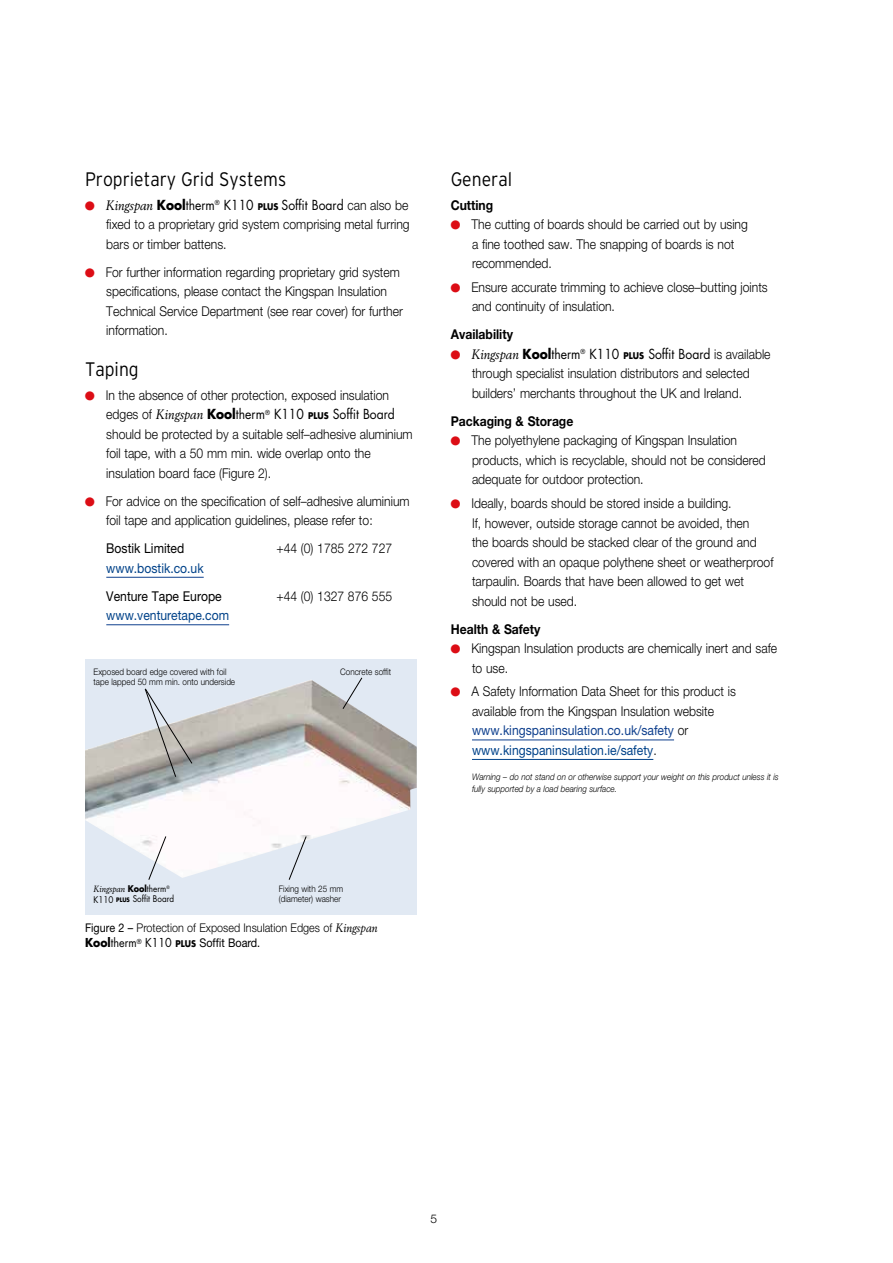
<style>
.page{position:relative;width:893px;height:1263px;background:#fff}
.page>*{position:absolute;margin:0;border:0;box-sizing:border-box;transform-origin:0 0}
.t1{font:300 19.5px "Interstate";color:#000;scale:.9 1}
.t2{font:300 13.5px/19.5px "Helvetica Neue";color:#000;scale:.9 1}
.t3{font:13.5px "Futura";color:#000;scale:.9 1}
.t4{font:700 13.5px "Helvetica Neue";color:#000;scale:.9 1}
.t5{font:13.5px "Helvetica Neue";color:#004289;scale:.9 1}
.t6{font:13.5px "Helvetica Neue";color:#000;scale:.9 1}
.t7{font:300 12px/15px "Helvetica Neue";color:#000;scale:.9 1}
.t8{font:300 12px "Helvetica Neue";color:#000}
.t9{font:italic 300 9px/12px "Helvetica Neue";color:#000;scale:.9 1}
.t10{font:300 9px/10.5px "Helvetica Neue";color:#000;scale:.9 1}
.t11{font:9px "Futura";color:#000;scale:.9 1}
.t12{font:italic 9px "Berling";color:#000;scale:.9 1}
.s1{color:#dc0d15}
.s2{font-family:"Berling";font-style:italic}
.s3{font-weight:700}
.s4{font-weight:700;font-size:9px}
.s5{font-family:"Helvetica Neue";font-weight:300}
.s6{font-family:"Futura";font-weight:700;font-style:normal}
.s7{font-family:"Futura";font-style:normal}
.s8{font-weight:700;font-size:6px}
.s9{font-weight:400}
.s10{font-family:"Berling";font-weight:400;font-style:italic}
.s11{font-family:"Futura";font-weight:700}
.s12{font-family:"Futura";font-weight:400}
.s13{font-family:"Futura";font-weight:700;font-size:9px}
.s14{font-weight:400;color:#0f408e}
.s15{font-weight:400;color:#004289}
</style>
<div class="page">
<div style="left:85px;top:659px;width:332px;height:255px;background:#e1e9f3"></div>
<img style="left:85px;top:680px;width:332px;height:198px">
<hr style="left:472px;top:739px;width:202px;height:1px;background:#0f408e">
<hr style="left:472px;top:759px;width:181px;height:1px;background:#004289">
<svg style="left:145px;top:688px;width:48px;height:89px"></svg>
<svg style="left:342px;top:677px;width:20px;height:32px"></svg>
<svg style="left:289px;top:836px;width:18px;height:44px"></svg>
<svg style="left:148px;top:836px;width:18px;height:44px"></svg>
<hr style="left:106px;top:577px;width:98px;height:1px;background:#0f408e">
<hr style="left:106px;top:624px;width:123px;height:1px;background:#0f408e">
<h1 class="t1" style="left:85px;top:168px;width:225px">Proprietary Grid Systems</h1>
<p class="t3" style="left:85px;top:195px;width:361px"><span class="s1">●</span> <span class="s2">Kingspan</span> <span class="s3">Kool</span>therm<sup>®</sup> K110 <span class="s4">PLUS</span> Soffit Board <span class="s5">can also be</span></p>
<p class="t2" style="left:106px;top:214px;width:339px">fixed to a proprietary grid system comprising metal furring bars or timber battens.</p>
<p class="t2" style="left:106px;top:262px;width:331px;text-indent:-21px"><span class="s1">●</span> For further information regarding proprietary grid system specifications, please contact the Kingspan Insulation Technical Service Department (see rear cover) for further information.</p>
<h1 class="t1" style="left:85px;top:358px;width:61px">Taping</h1>
<p class="t2" style="left:85px;top:385px;width:339px"><span class="s1">●</span> In the absence of other protection, exposed insulation</p>
<p class="t3" style="left:106px;top:405px;width:322px"><span class="s5">edges of</span> <span class="s2">Kingspan</span> <span class="s3">Kool</span>therm<sup>®</sup> K110 <span class="s4">PLUS</span> Soffit Board</p>
<p class="t2" style="left:106px;top:424px;width:342px">should be protected by a suitable self–adhesive aluminium foil tape, with a 50 mm min. wide overlap onto the insulation board face (Figure 2).</p>
<p class="t2" style="left:106px;top:491px;width:339px;text-indent:-21px"><span class="s1">●</span> For advice on the specification of self–adhesive aluminium foil tape and application guidelines, please refer to:</p>
<p class="t6" style="left:106px;top:540px;width:88px">Bostik Limited</p>
<p class="t2" style="left:276px;top:538px;width:130px">+44 (0) 1785 272 727</p>
<p class="t5" style="left:106px;top:560px;width:110px">www.bostik.co.uk</p>
<p class="t6" style="left:106px;top:588px;width:130px">Venture Tape Europe</p>
<p class="t2" style="left:276px;top:586px;width:130px">+44 (0) 1327 876 555</p>
<p class="t5" style="left:106px;top:607px;width:138px">www.venturetape.com</p>
<p class="t10" style="left:94px;top:666px;width:159px">Exposed board edge covered with foil tape lapped 50 mm min. onto underside</p>
<p class="t10" style="left:340px;top:666px;width:58px">Concrete soffit</p>
<p class="t12" style="left:94px;top:883px;width:86px">Kingspan <span class="s6">Kool</span><span class="s7">therm</span><sup>®</sup></p>
<p class="t11" style="left:94px;top:893px;width:91px">K110 <span class="s8">PLUS</span> Soffit Board</p>
<p class="t10" style="left:279px;top:883px;width:73px">Fixing with 25 mm (diameter) washer</p>
<p class="t7" style="left:85px;top:920px;width:327px"><span class="s9">Figure 2 –</span> Protection of Exposed Insulation Edges of <span class="s10">Kingspan<br></span><span class="s11">Kool</span><span class="s12">therm</span><sup>®</sup> <span class="s12">K110</span> <span class="s13">PLUS</span> <span class="s9">Soffit Board.</span></p>
<h1 class="t1" style="left:451px;top:168px;width:70px">General</h1>
<p class="t4" style="left:451px;top:196px;width:49px">Cutting</p>
<p class="t2" style="left:472px;top:214px;width:308px;text-indent:-21px"><span class="s1">●</span> The cutting of boards should be carried out by using a fine toothed saw. The snapping of boards is not recommended.</p>
<p class="t2" style="left:472px;top:277px;width:330px;text-indent:-21px"><span class="s1">●</span> Ensure accurate trimming to achieve close–butting joints and continuity of insulation.</p>
<p class="t4" style="left:451px;top:326px;width:71px">Availability</p>
<p class="t3" style="left:451px;top:345px;width:357px"><span class="s1">●</span> <span class="s2">Kingspan</span> <span class="s3">Kool</span>therm<sup>®</sup> K110 <span class="s4">PLUS</span> Soffit Board <span class="s5">is available</span></p>
<p class="t2" style="left:472px;top:363px;width:310px">through specialist insulation distributors and selected builders’ merchants throughout the UK and Ireland.</p>
<p class="t4" style="left:451px;top:413px;width:138px">Packaging &amp; Storage</p>
<p class="t2" style="left:472px;top:430px;width:328px;text-indent:-21px"><span class="s1">●</span> The polyethylene packaging of Kingspan Insulation products, which is recyclable, should not be considered adequate for outdoor protection.</p>
<p class="t2" style="left:472px;top:493px;width:337px;text-indent:-21px"><span class="s1">●</span> Ideally, boards should be stored inside a building.<br>If, however, outside storage cannot be avoided, then<br>the boards should be stacked clear of the ground and covered with an opaque polythene sheet or weatherproof tarpaulin. Boards that have been allowed to get wet should not be used.</p>
<p class="t4" style="left:451px;top:620px;width:101px">Health &amp; Safety</p>
<p class="t2" style="left:472px;top:638px;width:341px;text-indent:-21px"><span class="s1">●</span> Kingspan Insulation products are chemically inert and safe to use.</p>
<p class="t2" style="left:472px;top:681px;width:295px;text-indent:-21px"><span class="s1">●</span> A Safety Information Data Sheet for this product is available from the Kingspan Insulation website <span class="s14">www.kingspaninsulation.co.uk/safety</span> or <span class="s15">www.kingspaninsulation.ie/safety</span>.</p>
<p class="t9" style="left:472px;top:770px;width:342px">Warning – do not stand on or otherwise support your weight on this product unless it is fully supported by a load bearing surface.</p>
<p class="t8" style="left:430px;top:1211px;width:8px">5</p>
</div>
